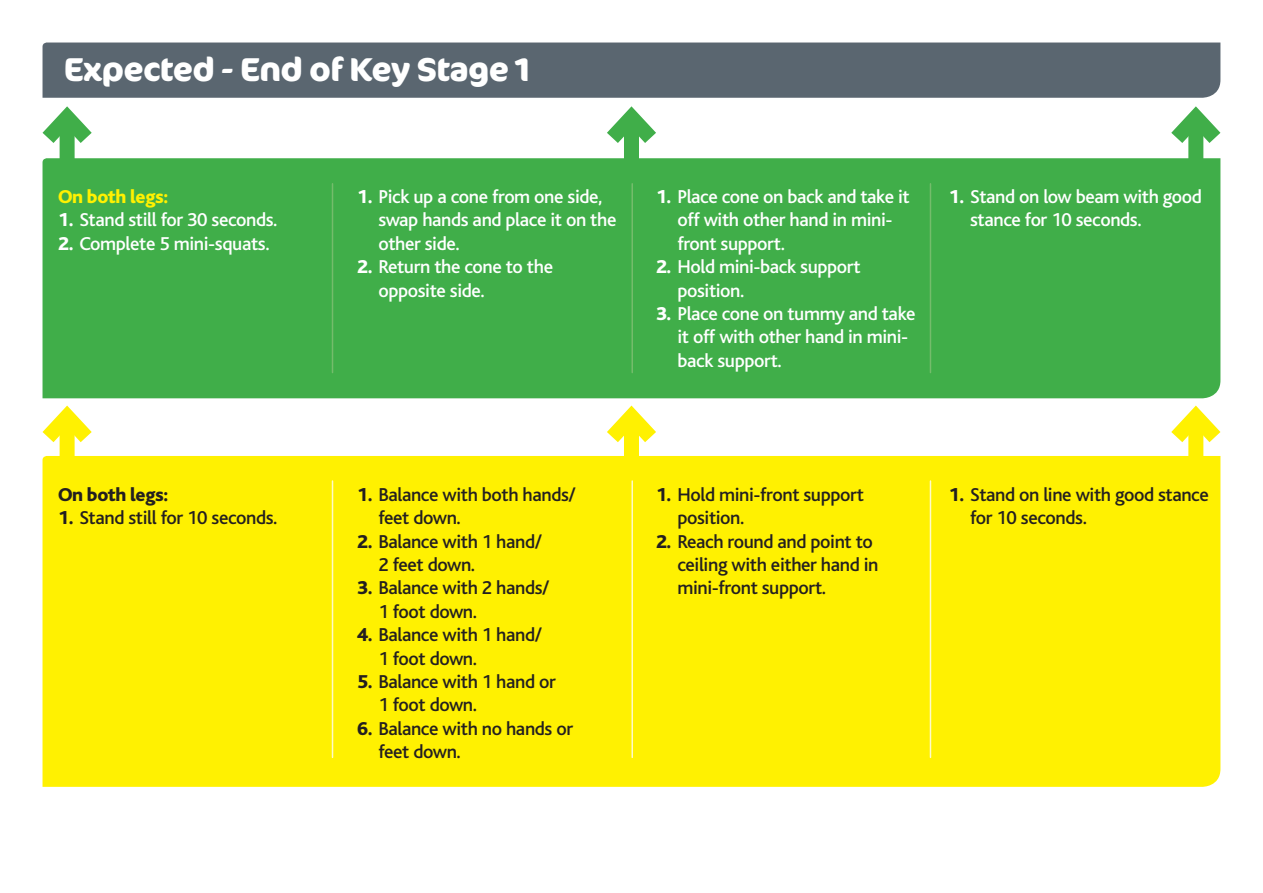
<style>
.page{position:relative;width:1263px;height:893px;background:#fff}
.page>*{position:absolute;margin:0;border:0;box-sizing:border-box;transform-origin:0 0}
.t1{font:700 33px "Cocon";letter-spacing:-.02em;color:#fff}
.t2{font:500 19.5px/23.4px "Bliss";letter-spacing:-.02em;color:#231f20}
.t3{font:500 19.5px/23.4px "Bliss";letter-spacing:-.02em;color:#fff}
.t4{font:800 19.5px "Bliss";letter-spacing:-.02em;color:#fff101}
.t5{font:800 19.5px "Bliss";letter-spacing:-.02em;color:#231f20}
.s1{font-weight:800}
</style>
<div class="page">
<div style="left:43px;top:158px;width:1177px;height:240px;background:#40ae49"></div>
<div style="left:43px;top:456px;width:1177px;height:331px;background:#fff101"></div>
<div style="left:43px;top:43px;width:1177px;height:55px;background:#5a6670"></div>
<div style="left:624px;top:117px;width:15px;height:57px;background:#40ae49"></div>
<svg style="left:591px;top:95px;width:81px;height:64px"></svg>
<div style="left:624px;top:417px;width:15px;height:57px;background:#fff101"></div>
<svg style="left:591px;top:395px;width:81px;height:63px"></svg>
<div style="left:60px;top:117px;width:15px;height:57px;background:#40ae49"></div>
<svg style="left:42px;top:95px;width:65px;height:64px"></svg>
<div style="left:60px;top:417px;width:15px;height:57px;background:#fff101"></div>
<svg style="left:42px;top:395px;width:65px;height:63px"></svg>
<div style="left:1188px;top:117px;width:15px;height:57px;background:#40ae49"></div>
<svg style="left:1155px;top:95px;width:66px;height:64px"></svg>
<div style="left:1188px;top:417px;width:15px;height:57px;background:#fff101"></div>
<svg style="left:1155px;top:395px;width:66px;height:63px"></svg>
<hr style="left:332px;top:184px;width:1px;height:189px;background:#74bc6b">
<hr style="left:332px;top:481px;width:1px;height:276px;background:#fffac8">
<hr style="left:631px;top:184px;width:2px;height:189px;background:#74bc6b">
<hr style="left:631px;top:481px;width:2px;height:276px;background:#fffac8">
<hr style="left:930px;top:184px;width:1px;height:189px;background:#74bc6b">
<hr style="left:930px;top:481px;width:1px;height:276px;background:#fffac8">
<p class="t1" style="left:64px;top:49px;width:468px">Expected - End of Key Stage 1</p>
<p class="t4" style="left:58px;top:187px;width:112px">On both legs:</p>
<p class="t3" style="left:58px;top:209px;width:221px"><span class="s1">1.</span> Stand still for 30 seconds.</p>
<p class="t3" style="left:58px;top:232px;width:213px"><span class="s1">2.</span> Complete 5 mini-squats.</p>
<p class="t3" style="left:378px;top:185px;width:240px;text-indent:-21px"><span class="s1">1.</span> Pick up a cone from one side, swap hands and place it on the other side.</p>
<p class="t3" style="left:378px;top:256px;width:176px;text-indent:-21px"><span class="s1">2.</span> Return the cone to the opposite side.</p>
<p class="t3" style="left:677px;top:185px;width:234px;text-indent:-21px"><span class="s1">1.</span> Place cone on back and take it off with other hand in mini&shy;front support.</p>
<p class="t3" style="left:677px;top:256px;width:185px;text-indent:-21px"><span class="s1">2.</span> Hold mini-back support position.</p>
<p class="t3" style="left:677px;top:302px;width:240px;text-indent:-21px"><span class="s1">3.</span> Place cone on tummy and take it off with other hand in mini&shy;back support.</p>
<p class="t3" style="left:970px;top:185px;width:233px;text-indent:-21px"><span class="s1">1.</span> Stand on low beam with good stance for 10 seconds.</p>
<p class="t5" style="left:58px;top:484px;width:112px">On both legs:</p>
<p class="t2" style="left:58px;top:506px;width:221px"><span class="s1">1.</span> Stand still for 10 seconds.</p>
<p class="t2" style="left:378px;top:483px;width:199px;text-indent:-21px"><span class="s1">1.</span> Balance with both hands/ feet down.</p>
<p class="t2" style="left:378px;top:530px;width:165px;text-indent:-21px"><span class="s1">2.</span> Balance with 1 hand/<br>2 feet down.</p>
<p class="t2" style="left:378px;top:577px;width:173px;text-indent:-21px"><span class="s1">3.</span> Balance with 2 hands/<br>1 foot down.</p>
<p class="t2" style="left:378px;top:623px;width:165px;text-indent:-21px"><span class="s1">4.</span> Balance with 1 hand/<br>1 foot down.</p>
<p class="t2" style="left:378px;top:670px;width:179px;text-indent:-21px"><span class="s1">5.</span> Balance with 1 hand or<br>1 foot down.</p>
<p class="t2" style="left:378px;top:717px;width:196px;text-indent:-21px"><span class="s1">6.</span> Balance with no hands or feet down.</p>
<p class="t2" style="left:677px;top:483px;width:188px;text-indent:-21px"><span class="s1">1.</span> Hold mini-front support position.</p>
<p class="t2" style="left:677px;top:530px;width:203px;text-indent:-21px"><span class="s1">2.</span> Reach round and point to ceiling with either hand in mini-front support.</p>
<p class="t2" style="left:970px;top:483px;width:240px;text-indent:-21px"><span class="s1">1.</span> Stand on line with good stance for 10 seconds.</p>
</div>
